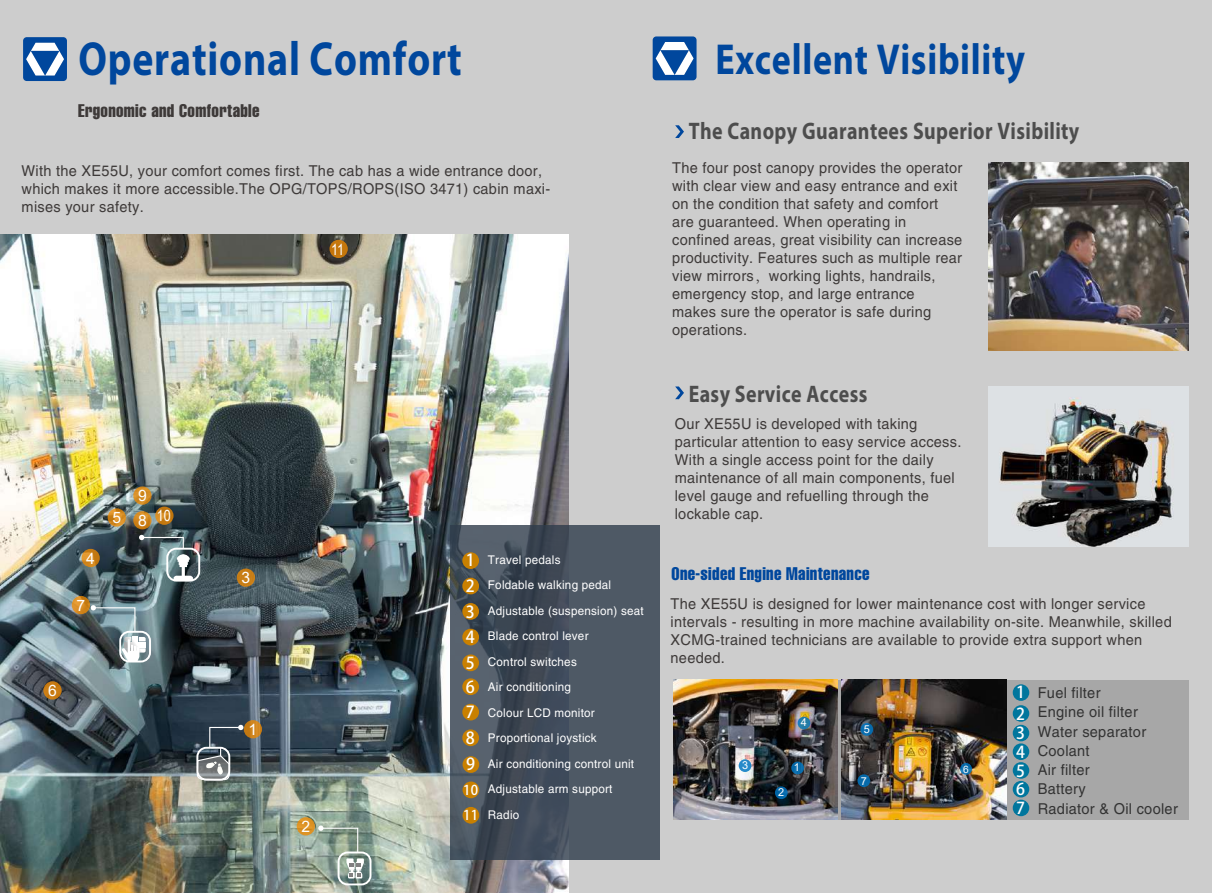
<style>
.page{position:relative;width:1212px;height:893px;background:#cdcdcd}
.page>*{position:absolute;margin:0;border:0;box-sizing:border-box;transform-origin:0 0}
.t1{font:700 48px "Myriad Pro";letter-spacing:.02em;color:#00479d;scale:.83 1}
.t2{font:700 43.5px "Myriad Pro";letter-spacing:.02em;color:#00479d;scale:.83 1}
.t3{font:700 24px "Myriad Pro";letter-spacing:.02em;color:#4d4d4d;scale:.83 1}
.t4{font:18px "Helvetica LT Std Comp";letter-spacing:.02em;color:#00479d}
.t5{font:18px "Helvetica LT Std Comp";letter-spacing:.02em;color:#3e3a39}
.t6{font:16.5px/25.5px "Helvetica Neue G Bpc EUC H";color:#fff;text-align:justify}
.t7{font:16.35px/18.9px "Helvetica Neue G Bpc EUC H";color:#fff;text-align:justify}
.t8{font:15.75px "Arial";color:#fff}
.t9{font:15.75px "Arial";color:#fff;scale:.8 1}
.t10{font:15px/18px "Helvetica LT Std";letter-spacing:.02em;color:#3e3a39}
.t11{font:15px/19.4px "Helvetica LT Std";letter-spacing:.02em;color:#333}
.t12{font:13.5px/25.3px "Helvetica Neue G Bpc EUC H";color:#fff}
.t13{font:12px/25.5px "Helvetica LT Std";letter-spacing:.02em;color:#fff}
.t14{font:10.95px "Arial";color:#fff}
.t15{font:10.2px "Arial";color:#fff}
.s1{font-family:"Adobe Song Std";font-weight:300}
</style>
<div class="page">
<img style="left:0;top:235px;width:568px;height:658px">
<svg style="left:133px;top:486px;width:19px;height:19px"></svg>
<svg style="left:82px;top:549px;width:18px;height:18px"></svg>
<svg style="left:133px;top:511px;width:19px;height:18px"></svg>
<svg style="left:155px;top:507px;width:19px;height:18px"></svg>
<svg style="left:329px;top:240px;width:19px;height:18px"></svg>
<svg style="left:72px;top:596px;width:18px;height:18px"></svg>
<div style="left:119px;top:631px;width:32px;height:31px;border:2px solid #fff;border-radius:9px"></div>
<svg style="left:91px;top:605px;width:55px;height:56px;background:#829398"></svg>
<svg style="left:43px;top:681px;width:19px;height:19px"></svg>
<svg style="left:139px;top:535px;width:54px;height:46px;background:#67797d"></svg>
<div style="left:166px;top:548px;width:34px;height:34px;border:2px solid #fff;border-radius:9px"></div>
<svg style="left:237px;top:568px;width:18px;height:19px"></svg>
<svg style="left:244px;top:720px;width:18px;height:18px"></svg>
<svg style="left:196px;top:725px;width:47px;height:57px;background:#535e67"></svg>
<div style="left:196px;top:747px;width:34px;height:34px;border:2px solid #fff;border-radius:9px"></div>
<svg style="left:297px;top:817px;width:18px;height:18px"></svg>
<div style="left:338px;top:851px;width:33px;height:34px;border:2px solid #fff;border-radius:9px"></div>
<svg style="left:318px;top:825px;width:46px;height:53px;background:#97a89c"></svg>
<svg style="left:108px;top:508px;width:18px;height:19px"></svg>
<svg style="left:675px;top:125px;width:9px;height:13px"></svg>
<svg style="left:675px;top:386px;width:9px;height:13px"></svg>
<div style="left:674px;top:680px;width:514px;height:140px;background:#a7a7a7"></div>
<svg style="left:450px;top:525px;width:210px;height:335px;background:#48525f"></svg>
<div style="left:462px;top:552px;width:17px;height:17px;background:#c98000;border-radius:50%"></div>
<div style="left:462px;top:578px;width:17px;height:16px;background:#c98000;border-radius:50%"></div>
<div style="left:462px;top:603px;width:17px;height:17px;background:#c98000;border-radius:50%"></div>
<div style="left:462px;top:629px;width:17px;height:16px;background:#c98000;border-radius:50%"></div>
<div style="left:462px;top:654px;width:17px;height:17px;background:#c98000;border-radius:50%"></div>
<div style="left:462px;top:678px;width:17px;height:17px;background:#c98000;border-radius:50%"></div>
<div style="left:462px;top:704px;width:17px;height:16px;background:#c98000;border-radius:50%"></div>
<div style="left:462px;top:729px;width:17px;height:17px;background:#c98000;border-radius:50%"></div>
<div style="left:462px;top:756px;width:17px;height:17px;background:#c98000;border-radius:50%"></div>
<div style="left:462px;top:781px;width:17px;height:17px;background:#c98000;border-radius:50%"></div>
<div style="left:462px;top:807px;width:17px;height:17px;background:#c98000;border-radius:50%"></div>
<svg style="left:23px;top:37px;width:44px;height:44px;background:#4e7fba"></svg>
<svg style="left:653px;top:36px;width:43px;height:44px;background:#5080bb"></svg>
<img style="left:989px;top:387px;width:199px;height:160px">
<img style="left:841px;top:680px;width:165px;height:140px">
<svg style="left:860px;top:723px;width:13px;height:13px"></svg>
<svg style="left:857px;top:774px;width:13px;height:13px"></svg>
<svg style="left:960px;top:763px;width:12px;height:12px"></svg>
<img style="left:989px;top:163px;width:199px;height:188px">
<div style="left:1013px;top:684px;width:16px;height:17px;background:#00769d;border-radius:50%"></div>
<div style="left:1013px;top:705px;width:16px;height:17px;background:#00769d;border-radius:50%"></div>
<div style="left:1013px;top:725px;width:16px;height:16px;background:#00769d;border-radius:50%"></div>
<div style="left:1013px;top:743px;width:16px;height:17px;background:#00769d;border-radius:50%"></div>
<div style="left:1013px;top:762px;width:16px;height:17px;background:#00769d;border-radius:50%"></div>
<div style="left:1013px;top:781px;width:16px;height:16px;background:#00769d;border-radius:50%"></div>
<div style="left:1013px;top:800px;width:16px;height:16px;background:#00769d;border-radius:50%"></div>
<img style="left:674px;top:680px;width:163px;height:140px">
<div style="left:791px;top:762px;width:13px;height:12px;background:#086aaa;border-radius:50%"></div>
<svg style="left:775px;top:786px;width:13px;height:13px"></svg>
<svg style="left:739px;top:759px;width:12px;height:13px"></svg>
<svg style="left:798px;top:717px;width:12px;height:12px"></svg>
<h1 class="t1" style="left:78px;top:27px;width:463px">Operational Comfort</h1>
<h2 class="t2" style="left:715px;top:31px;width:374px">Excellent Visibility</h2>
<h3 class="t3" style="left:689px;top:116px;width:472px">The Canopy Guarantees Superior Visibility</h3>
<p class="t5" style="left:78px;top:99px;width:183px">Ergonomic and Comfortable</p>
<p class="t10" style="left:22px;top:162px;width:530px">With the XE55U, your comfort comes first. The cab has a wide entrance door, which makes it more accessible.The OPG/TOPS/ROPS(ISO 3471) cabin maxi&shy;mises your safety.</p>
<p class="t10" style="left:672px;top:159px;width:292px">The four post canopy provides the operator with clear view and easy entrance and exit on the condition that safety and comfort are guaranteed. When operating in confined areas, great visibility can increase productivity. Features such as multiple rear view mirrors<span class="s1">，</span>working lights, handrails, emergency stop, and large entrance makes sure the operator is safe during operations.</p>
<p class="t9" style="left:331px;top:238px;width:18px">11</p>
<p class="t8" style="left:86px;top:547px;width:10px">4</p>
<p class="t8" style="left:77px;top:594px;width:10px">7</p>
<p class="t8" style="left:112px;top:507px;width:10px">5</p>
<p class="t8" style="left:138px;top:485px;width:10px">9</p>
<p class="t8" style="left:138px;top:505px;width:34px">8 10</p>
<p class="t8" style="left:48px;top:680px;width:10px">6</p>
<p class="t8" style="left:241px;top:567px;width:10px">3</p>
<p class="t8" style="left:248px;top:718px;width:10px">1</p>
<p class="t8" style="left:301px;top:816px;width:10px">2</p>
<p class="t6" style="left:466px;top:548px;width:10px">1</p>
<p class="t6" style="left:466px;top:574px;width:10px">2<br>3<br>4</p>
<p class="t6" style="left:466px;top:650px;width:10px">5</p>
<p class="t6" style="left:466px;top:674px;width:10px">6<br>7<br>8</p>
<p class="t6" style="left:466px;top:752px;width:10px">9</p>
<p class="t12" style="left:463px;top:778px;width:16px">10<br>11</p>
<p class="t13" style="left:488px;top:547px;width:157px">Travel pedals<br>Foldable walking pedal<br>Adjustable (suspension) seat<br>Blade control lever<br>Control switches<br>Air conditioning<br>Colour LCD monitor<br>Proportional joystick<br>Air conditioning control unit<br>Adjustable arm support<br>Radio</p>
<h3 class="t3" style="left:689px;top:378px;width:217px">Easy Service Access</h3>
<p class="t10" style="left:675px;top:415px;width:288px">Our XE55U is developed with taking particular attention to easy service access.<br>With a single access point for the daily maintenance of all main components, fuel level gauge and refuelling through the lockable cap.</p>
<p class="t4" style="left:672px;top:562px;width:199px">One-sided Engine Maintenance</p>
<p class="t10" style="left:671px;top:595px;width:503px">The XE55U is designed for lower maintenance cost with longer service intervals - resulting in more machine availability on-site. Meanwhile, skilled XCMG-trained technicians are available to provide extra support when needed.</p>
<p class="t14" style="left:742px;top:758px;width:8px">3</p>
<p class="t14" style="left:801px;top:715px;width:8px">4</p>
<p class="t14" style="left:778px;top:785px;width:8px">2</p>
<p class="t14" style="left:794px;top:760px;width:8px">1</p>
<p class="t14" style="left:864px;top:722px;width:8px">5</p>
<p class="t14" style="left:861px;top:773px;width:8px">7</p>
<p class="t15" style="left:963px;top:762px;width:7px">6</p>
<p class="t7" style="left:1016px;top:683px;width:10px">1</p>
<p class="t7" style="left:1016px;top:704px;width:10px">2<br>3<br>4<br>5<br>6<br>7</p>
<p class="t11" style="left:1038px;top:683px;width:142px">Fuel filter<br>Engine oil filter<br>Water separator<br>Coolant<br>Air filter<br>Battery<br>Radiator &amp; Oil cooler</p>
</div>
